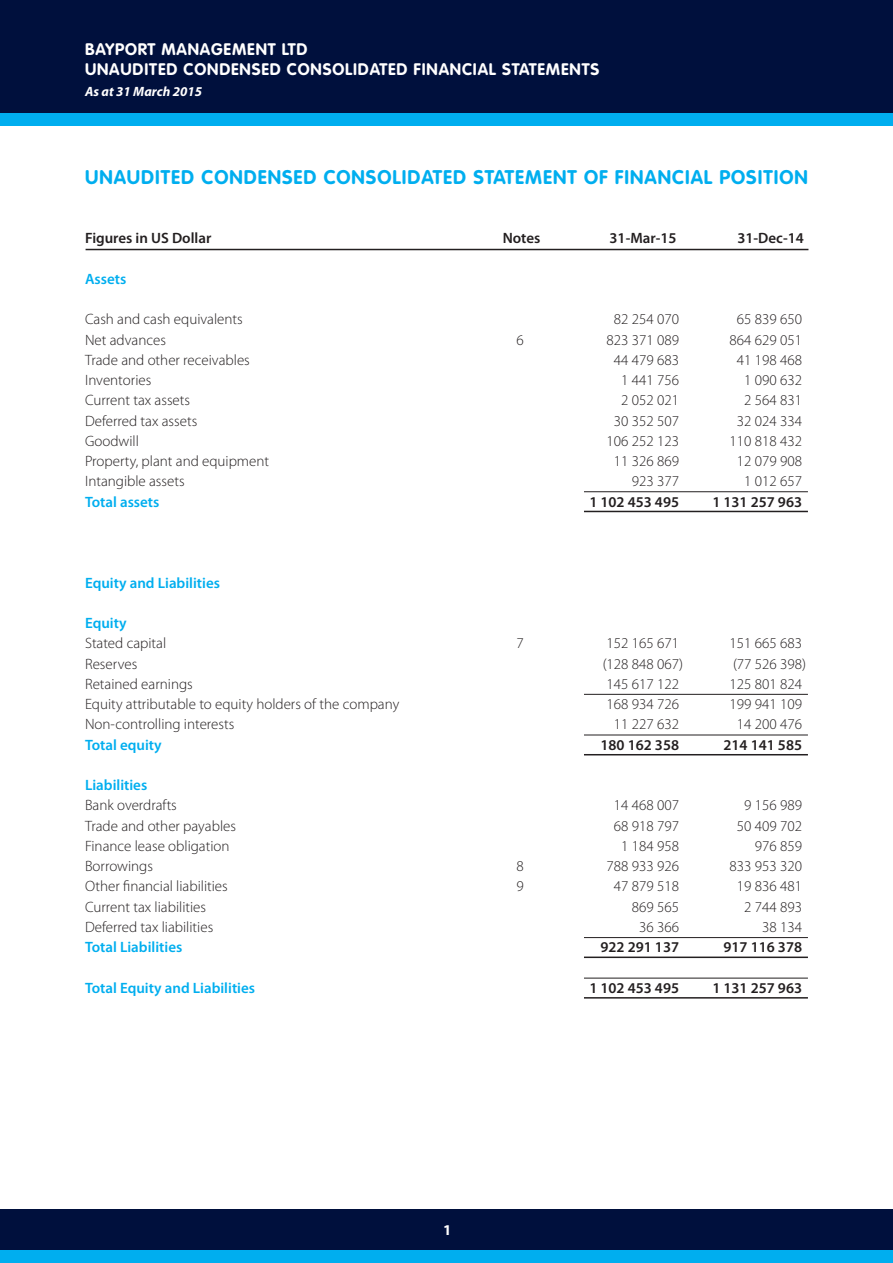
<style>
.page{position:relative;width:893px;height:1263px;background:#fff}
.page>*{position:absolute;margin:0;border:0;box-sizing:border-box;transform-origin:0 0}
.t1{font:700 19.5px "VAG Rounded";letter-spacing:.05em;color:#00aeef}
.t2{font:700 16.5px/19.8px "VAG Rounded";letter-spacing:.05em;color:#fff}
.t3{font:300 15px "Myriad Pro";color:#231f20}
.t4{font:600 15px "Myriad Pro";color:#231f20}
.t5{font:600 15px "Myriad Pro";color:#00aeef}
.t6{font:700 15px "Myriad Pro";color:#fff}
.t7{font:italic 700 13.5px "Myriad Pro";color:#fff}
</style>
<div class="page">
<div style="left:0;top:0;width:893px;height:114px;background:#00103d"></div>
<div style="left:0;top:113px;width:893px;height:13px;background:#00aeef"></div>
<div style="left:0;top:1209px;width:893px;height:42px;background:#00103d"></div>
<div style="left:0;top:1250px;width:893px;height:13px;background:#00aeef"></div>
<hr style="left:86px;top:249px;width:722px;height:1px;background:#231f20">
<hr style="left:584px;top:491px;width:224px;height:1px;background:#231f20">
<hr style="left:584px;top:735px;width:224px;height:1px;background:#231f20">
<hr style="left:584px;top:694px;width:224px;height:1px;background:#231f20">
<hr style="left:584px;top:937px;width:224px;height:1px;background:#231f20">
<hr style="left:584px;top:978px;width:224px;height:1px;background:#231f20">
<hr style="left:584px;top:511px;width:224px;height:1px;background:#231f20">
<hr style="left:584px;top:754px;width:224px;height:1px;background:#231f20">
<hr style="left:584px;top:956px;width:224px;height:2px;background:#231f20">
<hr style="left:584px;top:997px;width:224px;height:1px;background:#231f20">
<p class="t2" style="left:85px;top:39px;width:516px">BAYPORT MANAGEMENT LTD<br>UNAUDITED CONDENSED CONSOLIDATED FINANCIAL STATEMENTS</p>
<p class="t7" style="left:85px;top:82px;width:119px">As at 31 March 2015</p>
<h1 class="t1" style="left:85px;top:166px;width:724px">UNAUDITED CONDENSED CONSOLIDATED STATEMENT OF FINANCIAL POSITION</h1>
<p class="t4" style="left:85px;top:230px;width:128px">Figures in US Dollar</p>
<p class="t4" style="left:503px;top:230px;width:39px">Notes</p>
<p class="t4" style="left:610px;top:230px;width:69px">31-Mar-15</p>
<p class="t4" style="left:737px;top:230px;width:68px">31-Dec-14</p>
<p class="t5" style="left:85px;top:271px;width:43px">Assets</p>
<p class="t3" style="left:85px;top:311px;width:159px">Cash and cash equivalents</p>
<p class="t3" style="left:614px;top:311px;width:67px">82 254 070</p>
<p class="t3" style="left:737px;top:311px;width:67px">65 839 650</p>
<p class="t3" style="left:85px;top:331px;width:82px">Net advances</p>
<p class="t3" style="left:516px;top:331px;width:9px">6</p>
<p class="t3" style="left:607px;top:331px;width:74px">823 371 089</p>
<p class="t3" style="left:730px;top:331px;width:74px">864 629 051</p>
<p class="t3" style="left:85px;top:352px;width:166px">Trade and other receivables</p>
<p class="t3" style="left:614px;top:352px;width:67px">44 479 683</p>
<p class="t3" style="left:737px;top:352px;width:67px">41 198 468</p>
<p class="t3" style="left:85px;top:372px;width:68px">Inventories</p>
<p class="t3" style="left:621px;top:372px;width:59px">1 441 756</p>
<p class="t3" style="left:744px;top:372px;width:59px">1 090 632</p>
<p class="t3" style="left:85px;top:392px;width:107px">Current tax assets</p>
<p class="t3" style="left:621px;top:392px;width:59px">2 052 021</p>
<p class="t3" style="left:744px;top:392px;width:59px">2 564 831</p>
<p class="t3" style="left:85px;top:412px;width:114px">Deferred tax assets</p>
<p class="t3" style="left:614px;top:412px;width:67px">30 352 507</p>
<p class="t3" style="left:737px;top:412px;width:67px">32 024 334</p>
<p class="t3" style="left:85px;top:433px;width:55px">Goodwill</p>
<p class="t3" style="left:607px;top:433px;width:74px">106 252 123</p>
<p class="t3" style="left:730px;top:433px;width:74px">110 818 432</p>
<p class="t3" style="left:85px;top:453px;width:186px">Property, plant and equipment</p>
<p class="t3" style="left:614px;top:453px;width:67px">11 326 869</p>
<p class="t3" style="left:737px;top:453px;width:67px">12 079 908</p>
<p class="t3" style="left:85px;top:473px;width:101px">Intangible assets</p>
<p class="t3" style="left:632px;top:473px;width:49px">923 377</p>
<p class="t3" style="left:744px;top:473px;width:59px">1 012 657</p>
<p class="t5" style="left:85px;top:493px;width:76px">Total assets</p>
<p class="t4" style="left:589px;top:493px;width:91px">1 102 453 495</p>
<p class="t4" style="left:712px;top:493px;width:91px">1 131 257 963</p>
<p class="t5" style="left:85px;top:574px;width:137px">Equity and Liabilities</p>
<p class="t5" style="left:85px;top:615px;width:43px">Equity</p>
<p class="t3" style="left:85px;top:635px;width:83px">Stated capital</p>
<p class="t3" style="left:516px;top:635px;width:9px">7</p>
<p class="t3" style="left:607px;top:635px;width:74px">152 165 671</p>
<p class="t3" style="left:730px;top:635px;width:74px">151 665 683</p>
<p class="t3" style="left:85px;top:655px;width:54px">Reserves</p>
<p class="t3" style="left:603px;top:655px;width:82px">(128 848 067)</p>
<p class="t3" style="left:733px;top:655px;width:75px">(77 526 398)</p>
<p class="t3" style="left:85px;top:676px;width:109px">Retained earnings</p>
<p class="t3" style="left:607px;top:676px;width:74px">145 617 122</p>
<p class="t3" style="left:730px;top:676px;width:74px">125 801 824</p>
<p class="t3" style="left:85px;top:696px;width:316px">Equity attributable to equity holders of the company</p>
<p class="t3" style="left:607px;top:696px;width:74px">168 934 726</p>
<p class="t3" style="left:730px;top:696px;width:74px">199 941 109</p>
<p class="t3" style="left:85px;top:716px;width:151px">Non-controlling interests</p>
<p class="t3" style="left:614px;top:716px;width:67px">11 227 632</p>
<p class="t3" style="left:737px;top:716px;width:67px">14 200 476</p>
<p class="t5" style="left:85px;top:736px;width:78px">Total equity</p>
<p class="t4" style="left:600px;top:736px;width:80px">180 162 358</p>
<p class="t4" style="left:723px;top:736px;width:80px">214 141 585</p>
<p class="t5" style="left:85px;top:777px;width:64px">Liabilities</p>
<p class="t3" style="left:85px;top:797px;width:93px">Bank overdrafts</p>
<p class="t3" style="left:614px;top:797px;width:67px">14 468 007</p>
<p class="t3" style="left:744px;top:797px;width:59px">9 156 989</p>
<p class="t3" style="left:85px;top:817px;width:153px">Trade and other payables</p>
<p class="t3" style="left:614px;top:817px;width:67px">68 918 797</p>
<p class="t3" style="left:737px;top:817px;width:67px">50 409 702</p>
<p class="t3" style="left:85px;top:838px;width:146px">Finance lease obligation</p>
<p class="t3" style="left:621px;top:838px;width:59px">1 184 958</p>
<p class="t3" style="left:755px;top:838px;width:49px">976 859</p>
<p class="t3" style="left:85px;top:858px;width:70px">Borrowings</p>
<p class="t3" style="left:516px;top:858px;width:9px">8</p>
<p class="t3" style="left:607px;top:858px;width:74px">788 933 926</p>
<p class="t3" style="left:730px;top:858px;width:74px">833 953 320</p>
<p class="t3" style="left:85px;top:878px;width:144px">Other financial liabilities</p>
<p class="t3" style="left:516px;top:878px;width:9px">9</p>
<p class="t3" style="left:614px;top:878px;width:67px">47 879 518</p>
<p class="t3" style="left:737px;top:878px;width:67px">19 836 481</p>
<p class="t3" style="left:85px;top:898px;width:123px">Current tax liabilities</p>
<p class="t3" style="left:632px;top:898px;width:49px">869 565</p>
<p class="t3" style="left:744px;top:898px;width:59px">2 744 893</p>
<p class="t3" style="left:85px;top:919px;width:130px">Deferred tax liabilities</p>
<p class="t3" style="left:639px;top:919px;width:41px">36 366</p>
<p class="t3" style="left:762px;top:919px;width:41px">38 134</p>
<p class="t5" style="left:85px;top:939px;width:99px">Total Liabilities</p>
<p class="t4" style="left:600px;top:939px;width:80px">922 291 137</p>
<p class="t4" style="left:723px;top:939px;width:80px">917 116 378</p>
<p class="t5" style="left:85px;top:979px;width:172px">Total Equity and Liabilities</p>
<p class="t4" style="left:589px;top:979px;width:91px">1 102 453 495</p>
<p class="t4" style="left:712px;top:979px;width:91px">1 131 257 963</p>
<p class="t6" style="left:443px;top:1220px;width:10px">1</p>
</div>
